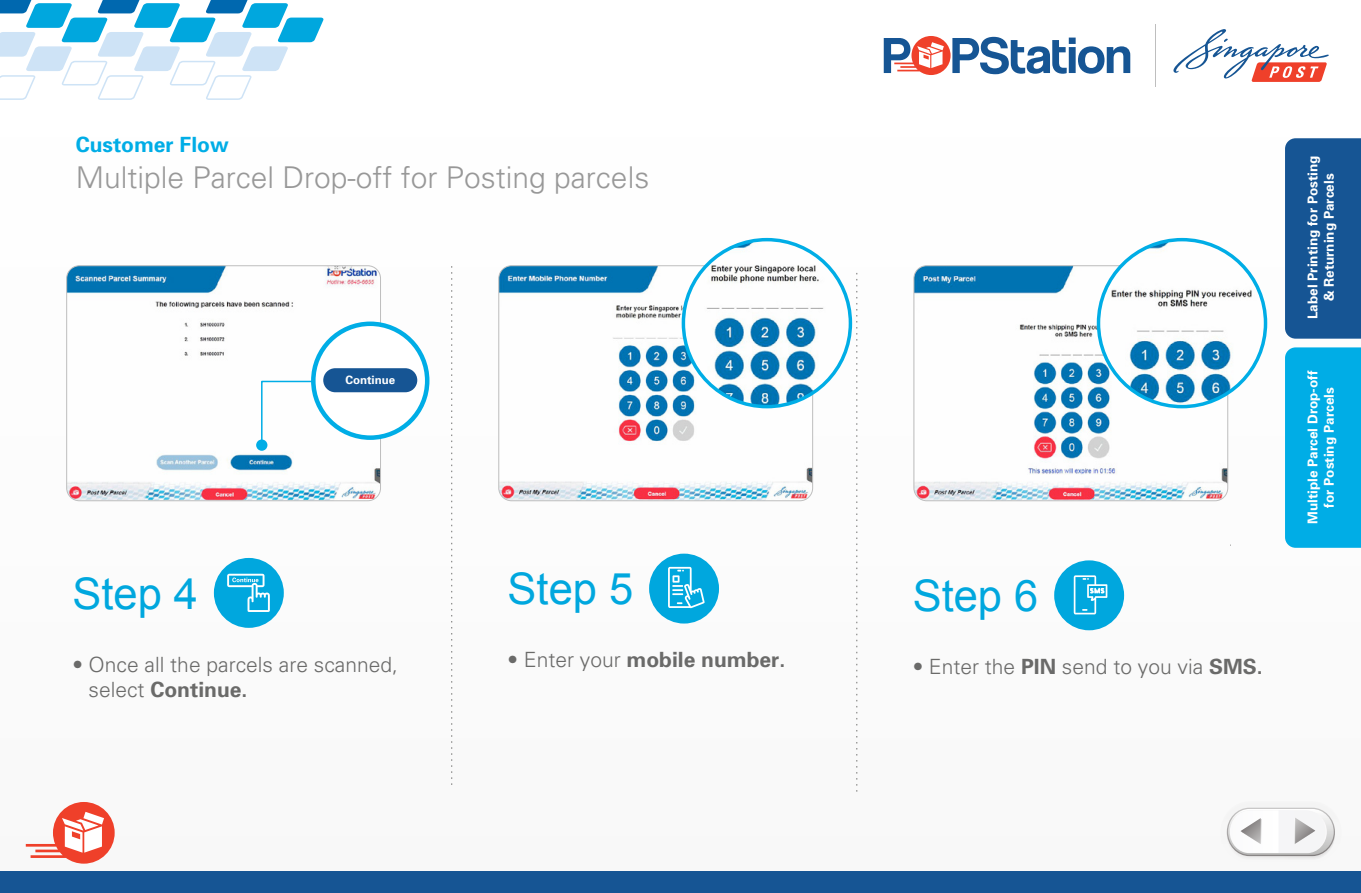
<style>
.page{position:relative;width:1361px;height:893px;background:#fff}
.page>*{position:absolute;margin:0;border:0;box-sizing:border-box;transform-origin:0 0}
.t1{font:43.5px "Arial";color:#00a7de}
.t2{font:300 30px "Univers";color:#989898}
.t3{font:300 21px/25.2px "Univers";color:#6a6a69}
.t4{font:700 21px "Univers";color:#6a6a69}
.t5{font:700 21px "Univers";color:#00ade6}
.t6{font:700 13.5px/16.2px "Univers";color:#fff;text-align:center}
.t7{font:700 11.55px "Univers";color:#fff}
.s1{font-weight:700}
.s2{font-weight:300}
</style>
<div class="page">
<svg style="left:0;top:0;width:324px;height:100px"></svg>
<svg style="left:1173px;top:29px;width:155px;height:53px"></svg>
<hr style="left:1155px;top:24px;width:1px;height:63px;background:#bebebe">
<svg style="left:884px;top:36px;width:246px;height:39px"></svg>
<div style="left:1285px;top:347px;width:76px;height:201px;background:#00ade6"></div>
<div style="left:1285px;top:138px;width:76px;height:201px;background:#165594"></div>
<div style="left:0;top:871px;width:1361px;height:22px;background:#165594"></div>
<svg style="left:26px;top:802px;width:89px;height:62px"></svg>
<div style="left:1220px;top:803px;width:121px;height:61px;background:#f8f8f8;border-radius:30px"></div>
<div style="left:1220px;top:801px;width:121px;height:61px;background:linear-gradient(to right,#f2f2f2,#f1f1f1);border-radius:30px"></div>
<svg style="left:1227px;top:808px;width:108px;height:48px"></svg>
<svg style="left:1227px;top:811px;width:108px;height:49px"></svg>
<svg style="left:1228px;top:809px;width:105px;height:46px"></svg>
<div style="left:1229px;top:810px;width:96px;height:43px;background:#fafafb;border-radius:20px"></div>
<svg style="left:1240px;top:818px;width:21px;height:26px"></svg>
<svg style="left:1294px;top:818px;width:21px;height:26px"></svg>
<svg style="left:451px;top:266px;width:1px;height:519px"></svg>
<svg style="left:856px;top:273px;width:1px;height:519px"></svg>
<img style="left:67px;top:267px;width:313px;height:234px">
<div style="left:66px;top:265px;width:315px;height:236px;border:1px solid #bebebe;border-radius:13px"></div>
<img style="left:500px;top:267px;width:312px;height:234px">
<div style="left:498px;top:265px;width:315px;height:236px;border:1px solid #bebebe;border-radius:13px"></div>
<img style="left:683px;top:240px;width:167px;height:167px;border-radius:83px">
<img style="left:915px;top:267px;width:312px;height:234px">
<div style="left:913px;top:265px;width:315px;height:236px;border:1px solid #bebebe;border-radius:13px"></div>
<img style="left:1098px;top:240px;width:167px;height:167px;border-radius:83px">
<div style="left:313px;top:324px;width:114px;height:114px;background:#fff;border-radius:50%"></div>
<div style="left:311px;top:322px;width:118px;height:118px;border:4px solid #00ade6;border-radius:50%"></div>
<div style="left:323px;top:368px;width:94px;height:24px;background:#165594;border-radius:12px"></div>
<svg style="left:260px;top:380px;width:54px;height:67px"></svg>
<div style="left:256px;top:439px;width:11px;height:12px;background:#00ade6;border-radius:50%"></div>
<svg style="left:214px;top:558px;width:70px;height:70px"></svg>
<div style="left:649px;top:554px;width:70px;height:69px;background:#00a7de;border-radius:50%"></div>
<svg style="left:668px;top:567px;width:36px;height:41px"></svg>
<div style="left:1054px;top:560px;width:70px;height:70px;background:#00a7de;border-radius:50%"></div>
<svg style="left:1073px;top:575px;width:34px;height:39px"></svg>
<h3 class="t5" style="left:76px;top:132px;width:154px">Customer Flow</h3>
<h2 class="t2" style="left:76px;top:159px;width:575px">Multiple Parcel Drop-off for Posting parcels</h2>
<p class="t7" style="left:345px;top:373px;width:51px">Continue</p>
<h1 class="t1" style="left:72px;top:565px;width:127px">Step 4</h1>
<h1 class="t1" style="left:507px;top:561px;width:127px">Step 5</h1>
<h1 class="t1" style="left:912px;top:567px;width:127px">Step 6</h1>
<h3 class="t3" style="left:89px;top:652px;width:311px;text-indent:-16px">• Once all the parcels are scanned, select <span class="s1">Continue.</span></h3>
<h3 class="t4" style="left:507px;top:647px;width:279px"><span class="s2">• Enter your</span> mobile number.</h3>
<h3 class="t3" style="left:912px;top:654px;width:352px">• Enter the <span class="s1">PIN</span> send to you via <span class="s1">SMS.</span></h3>
<p class="t6" style="left:1304px;top:319px;width:165px;rotate:-90deg">Label Printing for Posting &amp; Returning Parcels</p>
<p class="t6" style="left:1304px;top:524px;width:155px;rotate:-90deg">Multiple Parcel Drop-off for Posting Parcels</p>
</div>
